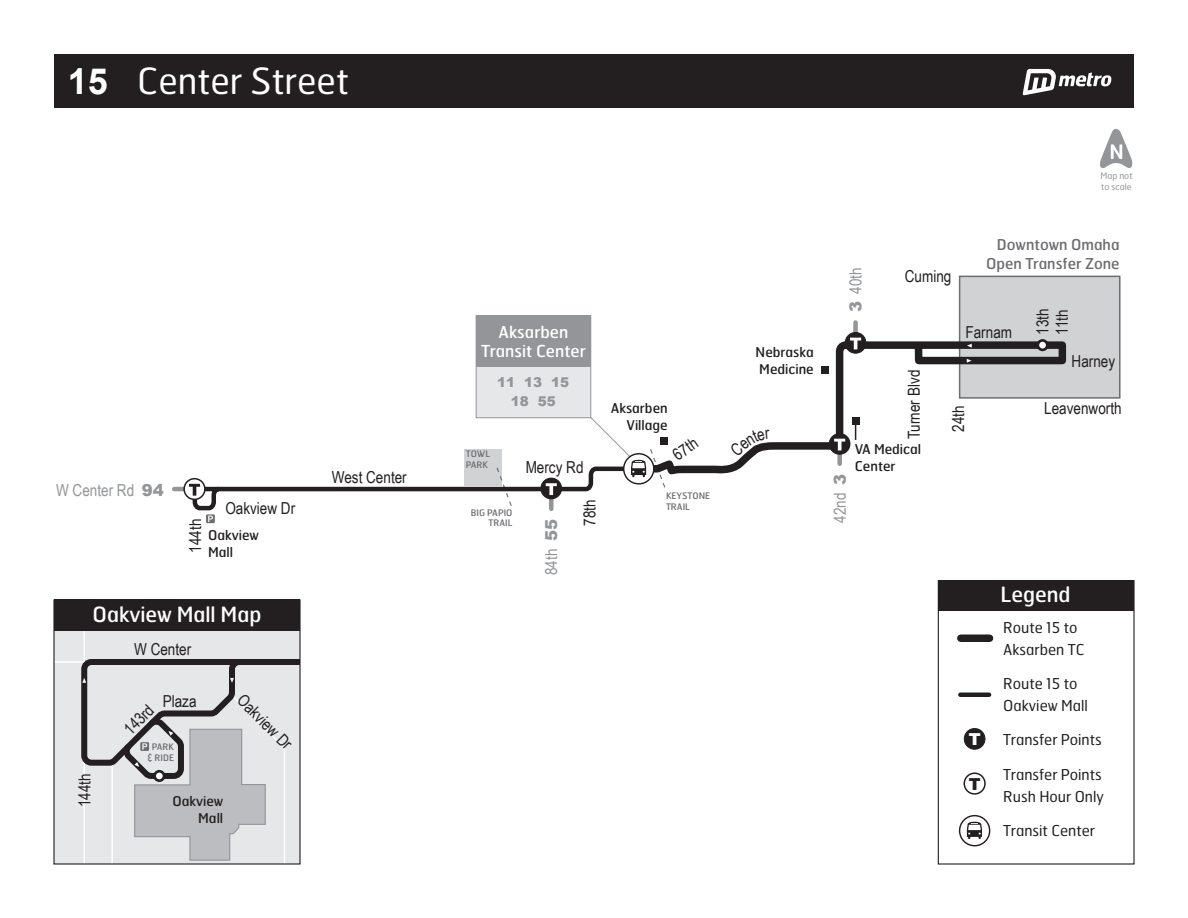
<style>
.page{position:relative;width:1188px;height:918px;background:#fff}
.page>*{position:absolute;margin:0;border:0;box-sizing:border-box;transform-origin:0 0}
.t1{font:36px "Hermes FB";color:#fff}
.t2{font:21px "Hermes FB";color:#fff}
.t3{font:16.5px/19.5px "Arial Narrow";color:#231f20}
.t4{font:16.5px "Arial Narrow";color:#939598}
.t5{font:16.5px/19.8px "Hermes FB";color:#fff;text-align:center}
.t6{font:900 16.5px "Arial";color:#fff}
.t7{font:900 16.5px "Arial";color:#231f20}
.t8{font:15px/22.2px "Hermes FB";color:#231f20}
.t9{font:15px/19.8px "Hermes FB";color:#6c6d70;text-align:right}
.t10{font:13.5px/16.8px "Hermes FB";color:#231f20}
.t11{font:900 13.5px/19.8px "Arial";color:#939598;text-align:center}
.t12{font:9px/10.8px "Hermes FB";color:#6c6d70}
.t13{font:9px/10.8px "Hermes FB";color:#939598}
.s1{font-family:"Arial";font-weight:700}
.s2{font-family:"Arial";font-weight:900}
</style>
<div class="page">
<div style="left:476px;top:315px;width:115px;height:103px;background:#e6e7e9;border:1px solid #939598"></div>
<div style="left:476px;top:316px;width:115px;height:51px;background:#939598"></div>
<div style="left:959px;top:276px;width:162px;height:123px;background:#d1d2d4;border:2px solid #6c6d70"></div>
<hr style="left:174px;top:487px;width:21px;height:4px;background:#939598">
<svg style="left:667px;top:338px;width:403px;height:137px"></svg>
<div style="left:829px;top:434px;width:21px;height:20px;background:#231f20;border-radius:50%"></div>
<div style="left:829px;top:433px;width:21px;height:22px;border:1px solid #231f20;border-radius:50%"></div>
<svg style="left:834px;top:439px;width:11px;height:11px"></svg>
<div style="left:853px;top:323px;width:5px;height:26px;background:#939598"></div>
<div style="left:845px;top:332px;width:21px;height:21px;background:#231f20;border-radius:50%"></div>
<div style="left:845px;top:332px;width:21px;height:22px;border:1px solid #231f20;border-radius:50%"></div>
<svg style="left:850px;top:338px;width:11px;height:11px"></svg>
<svg style="left:967px;top:359px;width:5px;height:4px"></svg>
<svg style="left:967px;top:344px;width:5px;height:4px"></svg>
<svg style="left:184px;top:479px;width:21px;height:20px"></svg>
<div style="left:183px;top:478px;width:23px;height:22px;border:2px solid #231f20;border-radius:50%"></div>
<svg style="left:189px;top:416px;width:478px;height:106px"></svg>
<div style="left:852px;top:417px;width:7px;height:8px;background:#231f20"></div>
<div style="left:660px;top:438px;width:8px;height:7px;background:#231f20"></div>
<svg style="left:855px;top:425px;width:1px;height:15px"></svg>
<div style="left:821px;top:367px;width:8px;height:7px;background:#231f20"></div>
<div style="left:54px;top:600px;width:246px;height:264px;background:#e6e7e9"></div>
<hr style="left:54px;top:661px;width:246px;height:2px;background:#fff">
<hr style="left:83px;top:630px;width:2px;height:234px;background:#fff">
<div style="left:54px;top:600px;width:246px;height:31px;background:#231f20"></div>
<svg style="left:78px;top:656px;width:223px;height:209px"></svg>
<div style="left:155px;top:771px;width:9px;height:10px;background:#fff;border-radius:50%"></div>
<div style="left:153px;top:770px;width:12px;height:12px;border:3px solid #231f20;border-radius:50%"></div>
<div style="left:1038px;top:340px;width:9px;height:10px;background:#fff;border-radius:50%"></div>
<div style="left:1037px;top:339px;width:12px;height:12px;border:3px solid #231f20;border-radius:50%"></div>
<div style="left:938px;top:580px;width:197px;height:285px;border:1px solid #231f20"></div>
<div style="left:938px;top:581px;width:196px;height:30px;background:#231f20"></div>
<div style="left:964px;top:729px;width:21px;height:20px;background:#231f20;border-radius:50%"></div>
<div style="left:964px;top:728px;width:21px;height:22px;border:1px solid #231f20;border-radius:50%"></div>
<div style="left:961px;top:635px;width:29px;height:7px;background:#231f20"></div>
<div style="left:964px;top:772px;width:22px;height:23px;border:2px solid #231f20;border-radius:50%"></div>
<svg style="left:960px;top:816px;width:30px;height:30px"></svg>
<div style="left:959px;top:815px;width:31px;height:31px;border:1px solid #231f20;border-radius:50%"></div>
<svg style="left:967px;top:822px;width:15px;height:17px"></svg>
<hr style="left:960px;top:693px;width:29px;height:4px;background:#231f20">
<div style="left:54px;top:54px;width:1080px;height:54px;background:#231f20"></div>
<svg style="left:1023px;top:69px;width:89px;height:26px"></svg>
<svg style="left:1100px;top:129px;width:33px;height:39px"></svg>
<svg style="left:730px;top:429px;width:40px;height:27px"></svg>
<h1 class="t1" style="left:68px;top:58px;width:283px"><span class="s1">15</span> Center Street</h1>
<p class="t4" style="left:56px;top:478px;width:109px">W Center Rd <span class="s2">94</span></p>
<p class="t3" style="left:225px;top:497px;width:71px">Oakview Dr</p>
<p class="t3" style="left:185px;top:553px;width:35px;rotate:-90deg">144th</p>
<p class="t10" style="left:208px;top:526px;width:52px">Oakview<br>Mall</p>
<p class="t2" style="left:93px;top:601px;width:170px">Oakview Mall Map</p>
<p class="t3" style="left:134px;top:639px;width:59px">W Center</p>
<p class="t3" style="left:74px;top:807px;width:35px;rotate:-90deg">144th</p>
<p class="t3" style="left:163px;top:691px;width:35px">Plaza</p>
<p class="t3" style="left:248px;top:690px;width:71px;rotate:45deg">Oakview Dr</p>
<p class="t3" style="left:119px;top:724px;width:36px;rotate:-45deg">143rd</p>
<p class="t12" style="left:148px;top:741px;width:28px;text-align:center">PARK &amp; RIDE</p>
<p class="t10" style="left:172px;top:793px;width:52px;text-align:right">Oakview<br>Mall</p>
<p class="t3" style="left:332px;top:467px;width:76px">West Center</p>
<p class="t5" style="left:481px;top:321px;width:106px">Aksarben<br>Transit Center</p>
<p class="t11" style="left:497px;top:371px;width:74px">11 13 15<br>18 55</p>
<p class="t12" style="left:466px;top:449px;width:26px">TOWL<br>PARK</p>
<p class="t3" style="left:526px;top:456px;width:59px">Mercy Rd</p>
<p class="t12" style="left:471px;top:507px;width:43px;text-align:right">BIG PAPIO<br>TRAIL</p>
<p class="t4" style="left:539px;top:575px;width:57px;rotate:-90deg">84th <span class="s2">55</span></p>
<p class="t3" style="left:579px;top:526px;width:28px;rotate:-90deg">78th</p>
<p class="t10" style="left:611px;top:400px;width:59px;text-align:right">Aksarben<br>Village</p>
<p class="t3" style="left:669px;top:448px;width:28px;rotate:-35deg">67th</p>
<p class="t12" style="left:666px;top:490px;width:46px">KEYSTONE<br>TRAIL</p>
<p class="t10" style="left:756px;top:344px;width:60px">Nebraska<br>Medicine</p>
<p class="t4" style="left:844px;top:312px;width:46px;rotate:-90deg"><span class="s2">3</span> 40th</p>
<p class="t13" style="left:1100px;top:170px;width:34px">Map not to scale</p>
<p class="t3" style="left:905px;top:266px;width:48px">Cuming</p>
<p class="t9" style="left:986px;top:234px;width:135px">Downtown Omaha<br>Open Transfer Zone</p>
<p class="t3" style="left:966px;top:321px;width:48px">Farnam</p>
<p class="t3" style="left:1032px;top:335px;width:28px;rotate:-90deg">13th<br>11th</p>
<p class="t3" style="left:904px;top:439px;width:71px;rotate:-90deg">Turner Blvd</p>
<p class="t3" style="left:948px;top:432px;width:28px;rotate:-90deg">24th</p>
<p class="t3" style="left:1072px;top:351px;width:45px">Harney</p>
<p class="t3" style="left:1044px;top:398px;width:79px">Leavenworth</p>
<p class="t4" style="left:828px;top:523px;width:50px;rotate:-90deg">42nd <span class="s2">3</span></p>
<p class="t10" style="left:855px;top:440px;width:68px">VA Medical<br>Center</p>
<p class="t6" style="left:969px;top:728px;width:13px">T</p>
<p class="t7" style="left:969px;top:772px;width:13px">T</p>
<p class="t2" style="left:1001px;top:581px;width:71px">Legend</p>
<p class="t8" style="left:1003px;top:616px;width:83px">Route 15 to<br>Aksarben TC</p>
<p class="t8" style="left:1003px;top:672px;width:86px">Route 15 to<br>Oakview Mall</p>
<p class="t8" style="left:1003px;top:728px;width:100px">Transfer Points</p>
<p class="t8" style="left:1003px;top:763px;width:102px">Transfer Points<br>Rush Hour Only</p>
<p class="t8" style="left:1003px;top:819px;width:93px">Transit Center</p>
</div>
